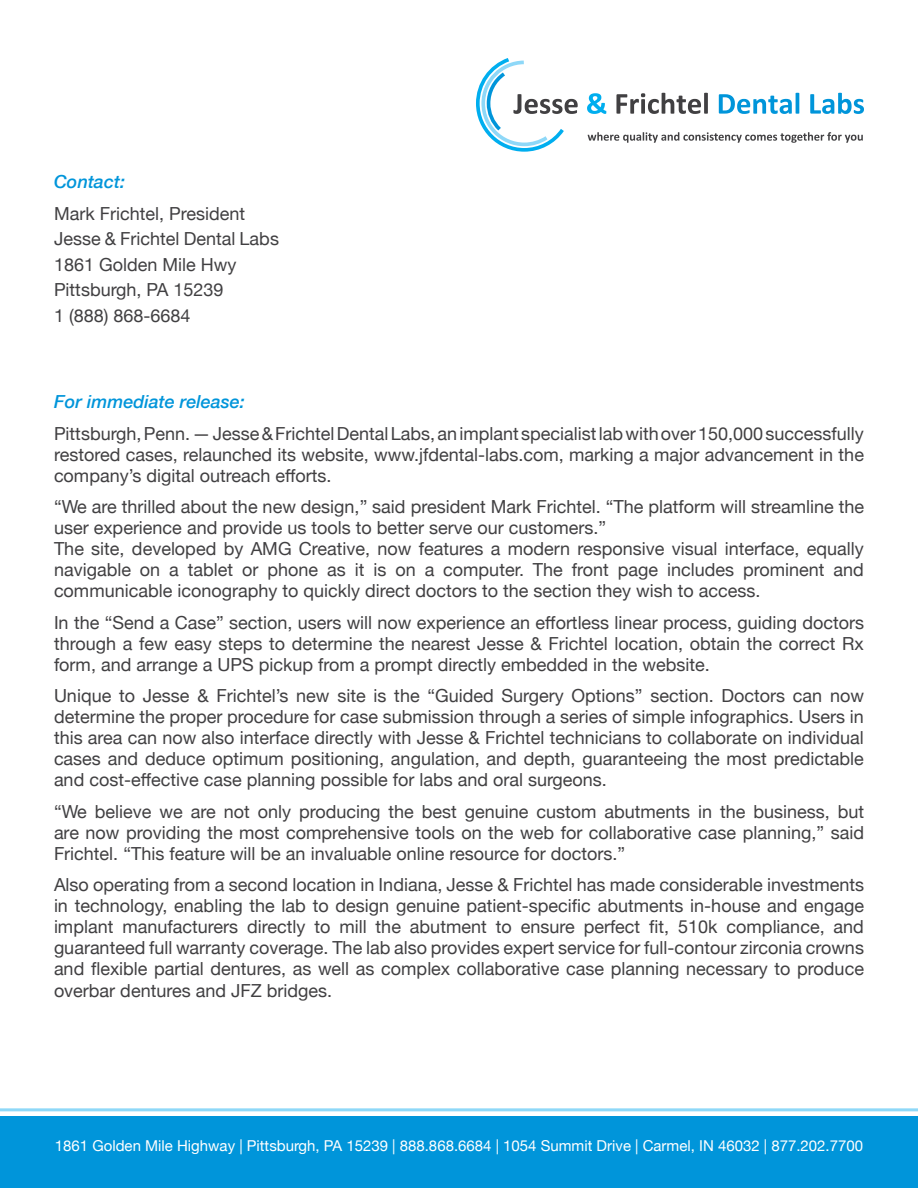
<style>
.page{position:relative;width:918px;height:1188px;background:#fff}
.page>*{position:absolute;margin:0;border:0;box-sizing:border-box;transform-origin:0 0}
.t1{font:18px/21px "Helvetica Neue";color:#414042;text-align:justify}
.t2{font:italic 500 18px "Helvetica Neue";color:#0095da}
.t3{font:15px "Helvetica Neue";color:#fff}
</style>
<div class="page">
<div style="left:0;top:1116px;width:918px;height:72px;background:#0095da"></div>
<svg style="left:587px;top:93px;width:19px;height:21px"></svg>
<svg style="left:616px;top:93px;width:92px;height:21px"></svg>
<svg style="left:719px;top:93px;width:80px;height:21px"></svg>
<svg style="left:810px;top:93px;width:54px;height:21px"></svg>
<svg style="left:476px;top:58px;width:102px;height:94px"></svg>
<svg style="left:588px;top:132px;width:275px;height:11px"></svg>
<hr style="left:0;top:1108px;width:918px;height:3px;background:#8ed8f8">
<p class="t2" style="left:54px;top:166px;width:73px">Contact:</p>
<p class="t1" style="left:54px;top:202px;width:226px;line-height:25.5px;text-align:left">Mark Frichtel, President<br>Jesse &amp; Frichtel Dental Labs<br>1861 Golden Mile Hwy<br>Pittsburgh, PA 15239<br>1 (888) 868-6684</p>
<p class="t2" style="left:54px;top:387px;width:192px">For immediate release:</p>
<p class="t1" style="left:54px;top:424px;width:811px">Pittsburgh, Penn. — Jesse &amp; Frichtel Dental Labs, an implant specialist lab with over 150,000 successfully restored cases, relaunched its website, www.jfdental-labs.com, marking a major advancement in the company’s digital outreach efforts.</p>
<p class="t1" style="left:54px;top:498px;width:812px;text-align:left">“We are thrilled about the new design,” said president Mark Frichtel. “The platform will streamline the user experience and provide us tools to better serve our customers.”<br>The site, developed by AMG Creative, now features a modern responsive visual interface, equally navigable on a tablet or phone as it is on a computer. The front page includes prominent and communicable iconography to quickly direct doctors to the section they wish to access.</p>
<p class="t1" style="left:54px;top:613px;width:812px">In the “Send a Case” section, users will now experience an effortless linear process, guiding doctors through a few easy steps to determine the nearest Jesse &amp; Frichtel location, obtain the correct Rx form, and arrange a UPS pickup from a prompt directly embedded in the website.</p>
<p class="t1" style="left:54px;top:687px;width:812px">Unique to Jesse &amp; Frichtel’s new site is the “Guided Surgery Options” section. Doctors can now determine the proper procedure for case submission through a series of simple infographics. Users in this area can now also interface directly with Jesse &amp; Frichtel technicians to collaborate on individual cases and deduce optimum positioning, angulation, and depth, guaranteeing the most predictable and cost-effective case planning possible for labs and oral surgeons.</p>
<p class="t1" style="left:54px;top:802px;width:812px">“We believe we are not only producing the best genuine custom abutments in the business, but are now providing the most comprehensive tools on the web for collaborative case planning,” said Frichtel. “This feature will be an invaluable online resource for doctors.”</p>
<p class="t1" style="left:54px;top:876px;width:812px">Also operating from a second location in Indiana, Jesse &amp; Frichtel has made considerable investments in technology, enabling the lab to design genuine patient-specific abutments in-house and engage implant manufacturers directly to mill the abutment to ensure perfect fit, 510k compliance, and guaranteed full warranty coverage. The lab also provides expert service for full-contour zirconia crowns and flexible partial dentures, as well as complex collaborative case planning necessary to produce overbar dentures and JFZ bridges.</p>
<p class="t3" style="left:55px;top:1134px;width:810px">1861 Golden Mile Highway | Pittsburgh, PA 15239 | 888.868.6684 | 1054 Summit Drive | Carmel, IN 46032 | 877.202.7700</p>
</div>
